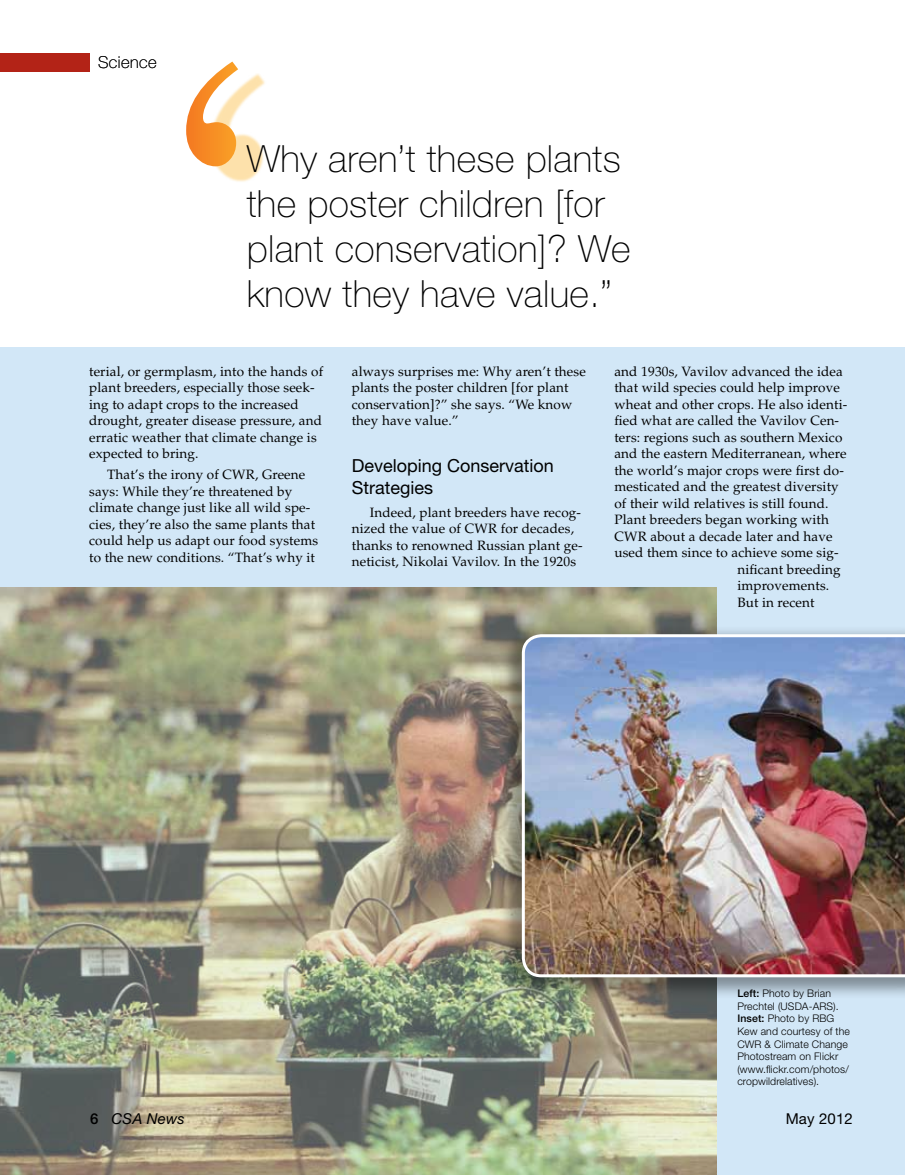
<style>
.page{position:relative;width:905px;height:1175px;background:#fff}
.page>*{position:absolute;margin:0;border:0;box-sizing:border-box;transform-origin:0 0}
.t1{font:375px "Century";color:#fff}
.t2{font:100 37.5px/45px "Helvetica Neue LT Std";letter-spacing:.01em;color:#000}
.t3{font:18px/21.6px "Helvetica Neue LT Std";color:#000}
.t4{font:100 16.5px "Helvetica Neue LT Std";letter-spacing:.025em;color:#000}
.t5{font:italic 15px "Helvetica Neue LT Std";letter-spacing:.01em;color:#000}
.t6{font:15px "Helvetica Neue LT Std";letter-spacing:.01em;color:#000}
.t7{font:13.5px/16.5px "Palatino";letter-spacing:.01em;color:#000}
.t8{font:300 10.5px/12.6px "Helvetica Neue LT Std";letter-spacing:.01em;color:#000}
.s1{font-weight:500}
.s2{font-weight:500;font-style:normal}
</style>
<div class="page">
<div style="left:0;top:347px;width:904px;height:827px;background:#d2e7f7"></div>
<img style="left:0;top:587px;width:716px;height:587px">
<div style="left:0;top:53px;width:89px;height:18px;background:#b32317"></div>
<div style="left:209px;top:73px;width:58px;height:110px;background:#fcb52a;opacity:.4"></div>
<div style="left:498px;top:625px;width:406px;height:375px;background:#000;opacity:.39"></div>
<img style="left:522px;top:634px;width:382px;height:343px">
<p class="t4" style="left:98px;top:53px;width:60px">Science</p>
<h1 class="t1" style="left:172px;top:-110px;width:78px">‘</h1>
<h2 class="t2" style="left:247px;top:136px;width:385px">Why aren’t these plants the poster children [for plant conservation]? We know they have value.”</h2>
<p class="t7" style="left:89px;top:363px;width:235px">terial, or germplasm, into the hands of plant breeders, especially those seek&shy;ing to adapt crops to the increased drought, greater disease pressure, and erratic weather that climate change is expected to bring.</p>
<p class="t7" style="left:89px;top:466px;width:230px;text-indent:18px">That’s the irony of CWR, Greene says: While they’re threatened by climate change just like all wild spe&shy;cies, they’re also the same plants that could help us adapt our food systems to the new conditions. “That’s why it</p>
<p class="t7" style="left:352px;top:363px;width:235px">always surprises me: Why aren’t these plants the poster children [for plant conservation]?” she says. “We know they have value.”</p>
<h3 class="t3" style="left:352px;top:455px;width:204px">Developing Conservation<br>Strategies</h3>
<p class="t7" style="left:352px;top:504px;width:232px;text-indent:18px">Indeed, plant breeders have recog&shy;nized the value of CWR for decades, thanks to renowned Russian plant ge&shy;neticist, Nikolai Vavilov. In the 1920s</p>
<p class="t7" style="left:614px;top:363px;width:230px">and 1930s, Vavilov advanced the idea</p>
<p class="t7" style="left:614px;top:379px;width:227px">that wild species could help improve</p>
<p class="t7" style="left:614px;top:396px;width:234px">wheat and other crops. He also identi-</p>
<p class="t7" style="left:614px;top:412px;width:226px">fied what are called the Vavilov Cen-</p>
<p class="t7" style="left:614px;top:429px;width:229px">ters: regions such as southern Mexico</p>
<p class="t7" style="left:614px;top:445px;width:233px">and the eastern Mediterranean, where</p>
<p class="t7" style="left:614px;top:462px;width:231px">the world’s major crops were first do-</p>
<p class="t7" style="left:614px;top:478px;width:226px">mesticated and the greatest diversity</p>
<p class="t7" style="left:614px;top:495px;width:216px">of their wild relatives is still found.</p>
<p class="t7" style="left:614px;top:511px;width:216px">Plant breeders began working with</p>
<p class="t7" style="left:614px;top:528px;width:220px">CWR about a decade later and have</p>
<p class="t7" style="left:614px;top:544px;width:226px">used them since to achieve some sig-</p>
<p class="t7" style="left:737px;top:561px;width:105px">nificant breeding</p>
<p class="t7" style="left:737px;top:577px;width:93px">improvements.</p>
<p class="t7" style="left:737px;top:594px;width:79px">But in recent</p>
<p class="t8" style="left:737px;top:986px;width:114px"><span class="s1">Left:</span> Photo by Brian<br>Prechtel (USDA-ARS).<br><span class="s1">Inset:</span> Photo by RBG<br>Kew and courtesy of the<br>CWR &amp; Climate Change<br>Photostream on Flickr (www.flickr.com/photos/ cropwildrelatives).</p>
<p class="t5" style="left:90px;top:1109px;width:96px"><span class="s2">6</span> CSA News</p>
<p class="t6" style="left:785px;top:1109px;width:69px">May 2012</p>
</div>
